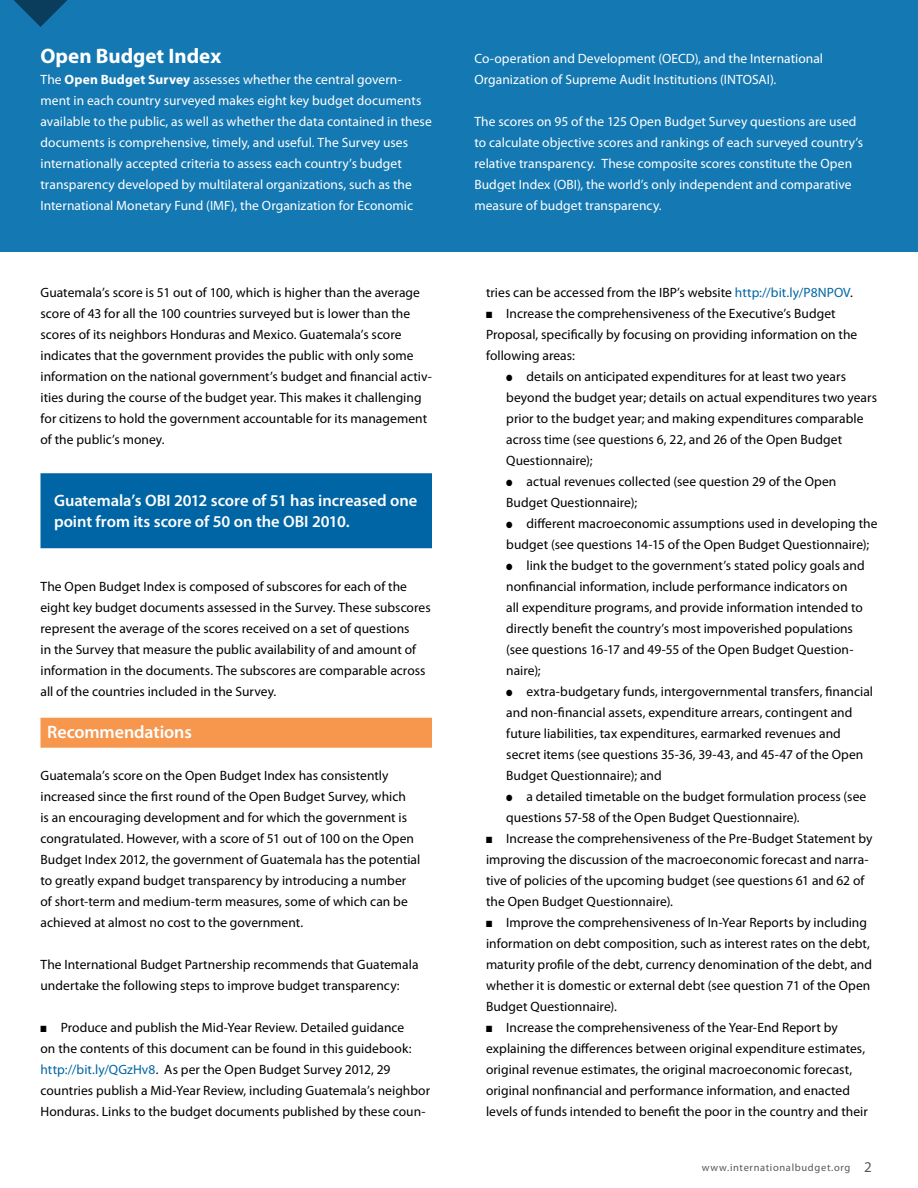
<style>
.page{position:relative;width:918px;height:1188px;background:#fff}
.page>*{position:absolute;margin:0;border:0;box-sizing:border-box;transform-origin:0 0}
.t1{font:700 21px "Myriad Pro";color:#fff}
.t2{font:600 18px "Myriad Pro";letter-spacing:-.005em;color:#fff}
.t3{font:600 16.5px/21px "Myriad Pro";color:#fff}
.t4{font:13.5px/21px "Myriad Pro";letter-spacing:.005em;color:#000}
.t5{font:13.5px/21px "Myriad Pro";letter-spacing:.005em;color:#fff}
.t6{font:10.5px "Myriad Pro";letter-spacing:.065em;color:#57585b}
.t7{font:9px "Zapf Dingbats ITC";color:#000;scale:.9 1}
.s1{font-weight:700}
.s2{color:#0065a4}
.s3{font-size:15px}
</style>
<div class="page">
<div style="left:0;top:0;width:918px;height:252px;background:#1478b2"></div>
<div style="left:41px;top:473px;width:391px;height:75px;background:#0065a4"></div>
<div style="left:41px;top:718px;width:391px;height:30px;background:#f7964d"></div>
<svg style="left:14px;top:0;width:54px;height:27px"></svg>
<h1 class="t1" style="left:40px;top:48px;width:182px">Open Budget Index</h1>
<p class="t5" style="left:40px;top:70px;width:393px">The <span class="s1">Open Budget Survey</span> assesses whether the central govern&shy;ment in each country surveyed makes eight key budget documents available to the public, as well as whether the data contained in these documents is comprehensive, timely, and useful. The Survey uses internationally accepted criteria to assess each country’s budget transparency developed by multilateral organizations, such as the International Monetary Fund (IMF), the Organization for Economic</p>
<p class="t4" style="left:40px;top:283px;width:393px">Guatemala’s score is 51 out of 100, which is higher than the average score of 43 for all the 100 countries surveyed but is lower than the scores of its neighbors Honduras and Mexico. Guatemala’s score indicates that the government provides the public with only some information on the national government’s budget and financial activ&shy;ities during the course of the budget year. This makes it challenging for citizens to hold the government accountable for its management of the public’s money.</p>
<p class="t3" style="left:54px;top:491px;width:365px">Guatemala’s OBI 2012 score of 51 has increased one point from its score of 50 on the OBI 2010.</p>
<p class="t4" style="left:40px;top:577px;width:392px">The Open Budget Index is composed of subscores for each of the eight key budget documents assessed in the Survey. These subscores represent the average of the scores received on a set of questions<br>in the Survey that measure the public availability of and amount of information in the documents. The subscores are comparable across all of the countries included in the Survey.</p>
<h2 class="t2" style="left:47px;top:725px;width:146px">Recommendations</h2>
<p class="t4" style="left:40px;top:766px;width:381px">Guatemala’s score on the Open Budget Index has consistently increased since the first round of the Open Budget Survey, which<br>is an encouraging development and for which the government is congratulated. However, with a score of 51 out of 100 on the Open Budget Index 2012, the government of Guatemala has the potential to greatly expand budget transparency by introducing a number of short-term and medium-term measures, some of which can be achieved at almost no cost to the government.</p>
<p class="t4" style="left:40px;top:955px;width:380px">The International Budget Partnership recommends that Guatemala undertake the following steps to improve budget transparency:</p>
<p class="t7" style="left:47px;top:1025px;width:4px">■</p>
<p class="t4" style="left:40px;top:1018px;width:391px">■ Produce and publish the Mid-Year Review. Detailed guidance<br>on the contents of this document can be found in this guidebook: <span class="s2">http://bit.ly/QGzHv8</span>. As per the Open Budget Survey 2012, 29 countries publish a Mid-Year Review, including Guatemala’s neighbor Honduras. Links to the budget documents published by these coun-</p>
<p class="t5" style="left:474px;top:49px;width:350px">Co-operation and Development (OECD), and the International<br>Organization of Supreme Audit Institutions (INTOSAI).</p>
<p class="t5" style="left:474px;top:112px;width:390px">The scores on 95 of the 125 Open Budget Survey questions are used to calculate objective scores and rankings of each surveyed country’s relative transparency. These composite scores constitute the Open Budget Index (OBI), the world’s only independent and comparative measure of budget transparency.</p>
<p class="t4" style="left:486px;top:283px;width:368px">tries can be accessed from the IBP’s website <span class="s2">http://bit.ly/P8NPOV</span>.</p>
<p class="t7" style="left:492px;top:311px;width:4px">■</p>
<p class="t4" style="left:486px;top:304px;width:373px">■ Increase the comprehensiveness of the Executive’s Budget<br>Proposal, specifically by focusing on providing information on the following areas:</p>
<p class="t4" style="left:506px;top:367px;width:372px">● details on anticipated expenditures for at least two years beyond the budget year; details on actual expenditures two years prior to the budget year; and making expenditures comparable across time (see questions 6, 22, and 26 of the Open Budget Questionnaire);</p>
<p class="t4" style="left:506px;top:472px;width:332px">● actual revenues collected (see question 29 of the Open<br>Budget Questionnaire);</p>
<p class="t4" style="left:506px;top:514px;width:373px">● different macroeconomic assumptions used in developing the budget (see questions 14-15 of the Open Budget Questionnaire);</p>
<p class="t4" style="left:506px;top:556px;width:360px">● link the budget to the government’s stated policy goals and nonfinancial information, include performance indicators on<br>all expenditure programs, and provide information intended to directly benefit the country’s most impoverished populations (see questions 16-17 and 49-55 of the Open Budget Question&shy;naire);</p>
<p class="t4" style="left:506px;top:682px;width:368px">● extra-budgetary funds, intergovernmental transfers, financial and non-financial assets, expenditure arrears, contingent and future liabilities, tax expenditures, earmarked revenues and secret items (see questions 35-36, 39-43, and 45-47 of the Open Budget Questionnaire); and</p>
<p class="t4" style="left:506px;top:787px;width:362px">● a detailed timetable on the budget formulation process (see questions 57-58 of the Open Budget Questionnaire).</p>
<p class="t7" style="left:492px;top:836px;width:4px">■</p>
<p class="t4" style="left:486px;top:829px;width:388px">■ Increase the comprehensiveness of the Pre-Budget Statement by improving the discussion of the macroeconomic forecast and narra&shy;tive of policies of the upcoming budget (see questions 61 and 62 of the Open Budget Questionnaire).</p>
<p class="t7" style="left:492px;top:920px;width:4px">■</p>
<p class="t4" style="left:486px;top:913px;width:388px">■ Improve the comprehensiveness of In-Year Reports by including information on debt composition, such as interest rates on the debt, maturity profile of the debt, currency denomination of the debt, and whether it is domestic or external debt (see question 71 of the Open Budget Questionnaire).</p>
<p class="t7" style="left:492px;top:1025px;width:4px">■</p>
<p class="t4" style="left:486px;top:1018px;width:383px">■ Increase the comprehensiveness of the Year-End Report by explaining the differences between original expenditure estimates, original revenue estimates, the original macroeconomic forecast, original nonfinancial and performance information, and enacted levels of funds intended to benefit the poor in the country and their</p>
<p class="t6" style="left:702px;top:1164px;width:171px">www.internationalbudget.org <span class="s3">2</span></p>
</div>
